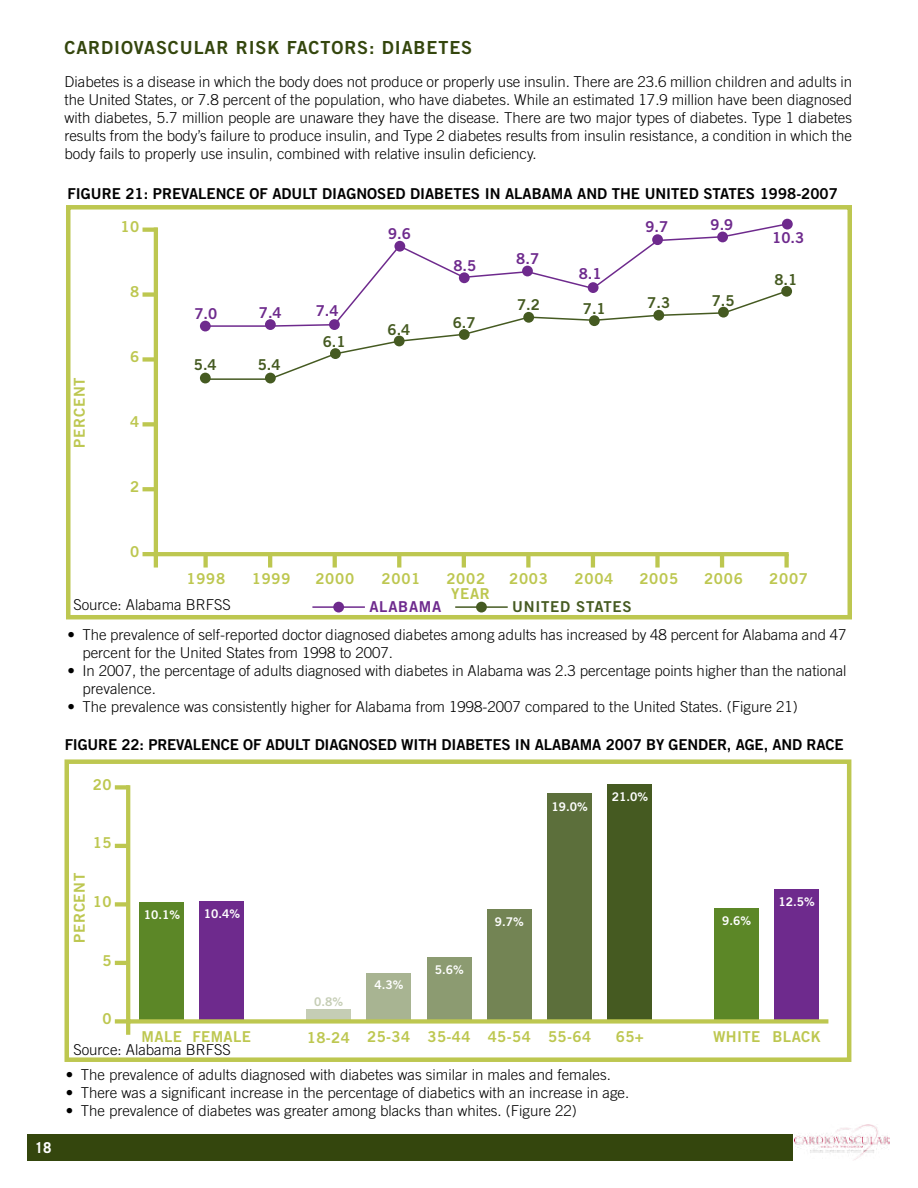
<style>
.page{position:relative;width:918px;height:1188px;background:#fff}
.page>*{position:absolute;margin:0;border:0;box-sizing:border-box;transform-origin:0 0}
.t1{font:18px "Trade Gothic Bold Two";letter-spacing:.05em;color:#34460d}
.t2{font:300 15px/18px "Trade Gothic";color:#000}
.t3{font:15px "Trade Gothic Bold Two";letter-spacing:-.01em;color:#000}
.t4{font:15px "Trade Gothic Bold Two";letter-spacing:.05em;color:#bdc750}
.t5{font:15px "Trade Gothic Bold Two";letter-spacing:.05em;color:#455a21}
.t6{font:15px "Trade Gothic Bold Two";letter-spacing:.05em;color:#6e2a8d}
.t7{font:15px "Trade Gothic Bold Two";letter-spacing:.025em;color:#bdc750}
.t8{font:700 15px "Trade Gothic";color:#fff}
.t9{font:12px "Trade Gothic Bold Two";color:#fff}
.t10{font:12px "Trade Gothic Bold Two";color:#c5cdb5}
</style>
<div class="page">
<div style="left:27px;top:1134px;width:766px;height:27px;background:#34460d"></div>
<img style="left:795px;top:1125px;width:95px;height:35px">
<svg style="left:203px;top:328px;width:288px;height:53px"></svg>
<div style="left:64px;top:759px;width:787px;height:303px;border:4px solid #bdc750"></div>
<hr style="left:115px;top:961px;width:14px;height:4px;background:#bdc750">
<div style="left:115px;top:785px;width:14px;height:5px;background:#bdc750"></div>
<hr style="left:115px;top:844px;width:14px;height:4px;background:#bdc750">
<div style="left:115px;top:902px;width:14px;height:5px;background:#bdc750"></div>
<div style="left:775px;top:890px;width:44px;height:131px;background:#6e2a8d"></div>
<div style="left:715px;top:908px;width:44px;height:113px;background:#5c8727"></div>
<hr style="left:126px;top:785px;width:4px;height:239px;background:#bdc750">
<div style="left:115px;top:1019px;width:15px;height:5px;background:#bdc750"></div>
<hr style="left:126px;top:1019px;width:4px;height:16px;background:#bdc750">
<div style="left:140px;top:902px;width:44px;height:120px;background:#5c8727"></div>
<div style="left:200px;top:901px;width:44px;height:119px;background:#6e2a8d"></div>
<div style="left:306px;top:1010px;width:45px;height:12px;background:#c5cdb5"></div>
<div style="left:367px;top:973px;width:44px;height:49px;background:#a8b492"></div>
<div style="left:427px;top:957px;width:44px;height:65px;background:#8c9b71"></div>
<div style="left:487px;top:909px;width:44px;height:113px;background:#738454"></div>
<div style="left:548px;top:794px;width:44px;height:227px;background:#5c6f3b"></div>
<div style="left:608px;top:784px;width:44px;height:238px;background:#455a21"></div>
<div style="left:126px;top:1019px;width:702px;height:5px;background:#bdc750"></div>
<div style="left:66px;top:205px;width:786px;height:414px;border:4px solid #bdc750"></div>
<div style="left:143px;top:292px;width:15px;height:5px;background:#bdc750"></div>
<svg style="left:143px;top:228px;width:11px;height:4px"></svg>
<div style="left:143px;top:357px;width:15px;height:5px;background:#bdc750"></div>
<svg style="left:143px;top:422px;width:11px;height:4px"></svg>
<svg style="left:143px;top:487px;width:11px;height:4px"></svg>
<hr style="left:154px;top:228px;width:4px;height:328px;background:#bdc750">
<hr style="left:143px;top:552px;width:15px;height:4px;background:#bdc750">
<hr style="left:154px;top:552px;width:635px;height:4px;background:#bdc750">
<div style="left:784px;top:554px;width:5px;height:14px;background:#bdc750"></div>
<hr style="left:720px;top:554px;width:4px;height:14px;background:#bdc750">
<div style="left:655px;top:554px;width:5px;height:14px;background:#bdc750"></div>
<hr style="left:591px;top:554px;width:4px;height:14px;background:#bdc750">
<div style="left:526px;top:554px;width:5px;height:14px;background:#bdc750"></div>
<hr style="left:462px;top:554px;width:4px;height:14px;background:#bdc750">
<svg style="left:397px;top:556px;width:4px;height:12px"></svg>
<svg style="left:333px;top:556px;width:4px;height:12px"></svg>
<hr style="left:268px;top:554px;width:4px;height:14px;background:#bdc750">
<div style="left:203px;top:554px;width:5px;height:14px;background:#bdc750"></div>
<hr style="left:154px;top:552px;width:4px;height:16px;background:#bdc750">
<div style="left:200px;top:373px;width:11px;height:10px;background:#455a21;border-radius:50%"></div>
<div style="left:265px;top:373px;width:11px;height:10px;background:#455a21;border-radius:50%"></div>
<div style="left:330px;top:348px;width:11px;height:11px;background:#455a21;border-radius:50%"></div>
<div style="left:394px;top:336px;width:11px;height:10px;background:#455a21;border-radius:50%"></div>
<div style="left:459px;top:329px;width:11px;height:11px;background:#455a21;border-radius:50%"></div>
<div style="left:781px;top:286px;width:11px;height:11px;background:#455a21;border-radius:50%"></div>
<div style="left:200px;top:321px;width:11px;height:10px;background:#6e2a8d;border-radius:50%"></div>
<div style="left:265px;top:319px;width:11px;height:11px;background:#6e2a8d;border-radius:50%"></div>
<div style="left:329px;top:319px;width:11px;height:11px;background:#6e2a8d;border-radius:50%"></div>
<div style="left:782px;top:219px;width:11px;height:11px;background:#6e2a8d;border-radius:50%"></div>
<div style="left:333px;top:602px;width:11px;height:11px;background:#6e2a8d;border-radius:50%"></div>
<hr style="left:312px;top:606px;width:53px;height:2px;background:#6e2a8d">
<div style="left:476px;top:602px;width:11px;height:11px;background:#455a21;border-radius:50%"></div>
<hr style="left:455px;top:606px;width:53px;height:2px;background:#455a21">
<svg style="left:203px;top:222px;width:587px;height:106px"></svg>
<p class="t1" style="left:64px;top:36px;width:409px">CARDIOVASCULAR RISK FACTORS: DIABETES</p>
<p class="t2" style="left:64px;top:73px;width:789px;text-align:justify">Diabetes is a disease in which the body does not produce or properly use insulin. There are 23.6 million children and adults in the U nited States, or 7.8 percent of the population, who have diabetes. While an estimated 17.9 million have been diagnosed with diabetes, 5.7 million people are unaware they have the disease. There are two major types of diabetes. Type 1 diabetes results from the body’s failure to produce insulin, and Type 2 diabetes results from insulin resistance, a condition in which the body fails to properly use insulin, combined with relative insulin deficiency.</p>
<p class="t3" style="left:68px;top:184px;width:772px">FIGURE 21: PREVALENCE OF ADULT DIAGNOSED DIABETES IN ALABAMA AND THE UNITED STATES 1998-2007</p>
<p class="t4" style="left:120px;top:217px;width:21px">10</p>
<p class="t6" style="left:645px;top:218px;width:24px">9.7</p>
<p class="t6" style="left:711px;top:215px;width:24px">9.9</p>
<p class="t6" style="left:388px;top:224px;width:24px">9.6</p>
<p class="t6" style="left:772px;top:228px;width:34px">10.3</p>
<p class="t4" style="left:70px;top:448px;width:72px;rotate:-90deg">PERCENT</p>
<p class="t4" style="left:130px;top:282px;width:11px">8</p>
<p class="t4" style="left:130px;top:347px;width:11px">6</p>
<p class="t4" style="left:130px;top:412px;width:11px">4</p>
<p class="t4" style="left:130px;top:477px;width:11px">2</p>
<p class="t6" style="left:194px;top:304px;width:24px">7.0</p>
<p class="t6" style="left:259px;top:303px;width:24px">7.4</p>
<p class="t6" style="left:316px;top:302px;width:24px">7.4</p>
<p class="t5" style="left:194px;top:356px;width:24px">5.4</p>
<p class="t5" style="left:258px;top:356px;width:24px">5.4</p>
<p class="t5" style="left:323px;top:332px;width:24px">6.1</p>
<p class="t5" style="left:388px;top:320px;width:24px">6.4</p>
<p class="t6" style="left:453px;top:256px;width:24px">8.5</p>
<p class="t5" style="left:453px;top:313px;width:24px">6.7</p>
<p class="t6" style="left:516px;top:250px;width:24px">8.7</p>
<p class="t6" style="left:579px;top:265px;width:24px">8.1</p>
<p class="t5" style="left:517px;top:296px;width:24px">7.2</p>
<p class="t5" style="left:583px;top:299px;width:24px">7.1</p>
<p class="t5" style="left:647px;top:294px;width:24px">7.3</p>
<p class="t5" style="left:712px;top:291px;width:24px">7.5</p>
<p class="t5" style="left:774px;top:270px;width:24px">8.1</p>
<p class="t8" style="left:35px;top:1139px;width:18px">18</p>
<p class="t4" style="left:130px;top:543px;width:11px">0</p>
<p class="t4" style="left:186px;top:569px;width:40px">1998</p>
<p class="t4" style="left:252px;top:569px;width:40px">1999</p>
<p class="t4" style="left:315px;top:569px;width:40px">2000</p>
<p class="t4" style="left:382px;top:569px;width:40px">2001</p>
<p class="t4" style="left:446px;top:569px;width:40px">2002</p>
<p class="t4" style="left:509px;top:569px;width:40px">2003</p>
<p class="t4" style="left:575px;top:569px;width:40px">2004</p>
<p class="t4" style="left:639px;top:569px;width:40px">2005</p>
<p class="t4" style="left:704px;top:569px;width:40px">2006</p>
<p class="t4" style="left:769px;top:569px;width:40px">2007</p>
<p class="t2" style="left:73px;top:596px;width:159px">Source: Alabama BR FSS</p>
<p class="t4" style="left:451px;top:584px;width:40px">YEAR</p>
<p class="t6" style="left:369px;top:597px;width:73px">ALABAMA</p>
<p class="t5" style="left:512px;top:597px;width:121px">UNITED STATES</p>
<p class="t2" style="left:82px;top:625px;width:765px;text-indent:-15px">• The prevalence of self-reported doctor diagnosed diabetes among adults has increased by 48 percent for Alabama and 47 percent for the U nited States from 1998 to 2007.</p>
<p class="t2" style="left:83px;top:661px;width:765px;text-indent:-15px">• In 2007, the percentage of adults diagnosed with diabetes in Alabama was 2.3 percentage points higher than the national prevalence.</p>
<p class="t2" style="left:68px;top:697px;width:732px">• The prevalence was consistently higher for Alabama from 1998-2007 compared to the United States. (Figure 21)</p>
<p class="t3" style="left:65px;top:735px;width:780px">FIGURE 22: PREVALENCE OF ADULT DIAGNOSED WITH DIABETES IN ALABAMA 2007 BY GENDER, AGE, AND RACE</p>
<p class="t4" style="left:93px;top:775px;width:21px">20</p>
<p class="t4" style="left:70px;top:943px;width:72px;rotate:-90deg">PERCENT</p>
<p class="t4" style="left:93px;top:834px;width:21px">15</p>
<p class="t4" style="left:93px;top:892px;width:21px">10</p>
<p class="t4" style="left:103px;top:951px;width:11px">5</p>
<p class="t4" style="left:103px;top:1010px;width:11px">0</p>
<p class="t9" style="left:144px;top:907px;width:38px">10.1%</p>
<p class="t9" style="left:204px;top:906px;width:38px">10.4%</p>
<p class="t7" style="left:142px;top:1028px;width:111px">MALE FEMALE</p>
<p class="t2" style="left:73px;top:1040px;width:159px">Source: Alabama BR FSS</p>
<p class="t9" style="left:552px;top:799px;width:38px">19.0%</p>
<p class="t9" style="left:612px;top:789px;width:38px">21.0%</p>
<p class="t10" style="left:314px;top:995px;width:30px">0.8%</p>
<p class="t9" style="left:374px;top:978px;width:30px">4.3%</p>
<p class="t9" style="left:435px;top:962px;width:30px">5.6%</p>
<p class="t9" style="left:495px;top:914px;width:30px">9.7%</p>
<p class="t9" style="left:722px;top:914px;width:30px">9.6%</p>
<p class="t4" style="left:367px;top:1028px;width:45px">25-34</p>
<p class="t4" style="left:427px;top:1028px;width:45px">35-44</p>
<p class="t4" style="left:548px;top:1028px;width:45px">55-64</p>
<p class="t4" style="left:616px;top:1028px;width:30px">65+</p>
<p class="t4" style="left:307px;top:1028px;width:45px">18-24</p>
<p class="t4" style="left:713px;top:1028px;width:49px">WHITE</p>
<p class="t4" style="left:488px;top:1028px;width:45px">45-54</p>
<p class="t2" style="left:66px;top:1065px;width:547px">• The prevalence of adults diagnosed with diabetes was similar in males and females.</p>
<p class="t2" style="left:66px;top:1083px;width:565px">• There was a significant increase in the percentage of diabetics with an increase in age.</p>
<p class="t2" style="left:66px;top:1101px;width:512px">• The prevalence of diabetes was greater among blacks than whites. (Figure 22)</p>
<p class="t9" style="left:779px;top:895px;width:38px">12.5%</p>
<p class="t4" style="left:773px;top:1028px;width:50px">BLACK</p>
</div>
